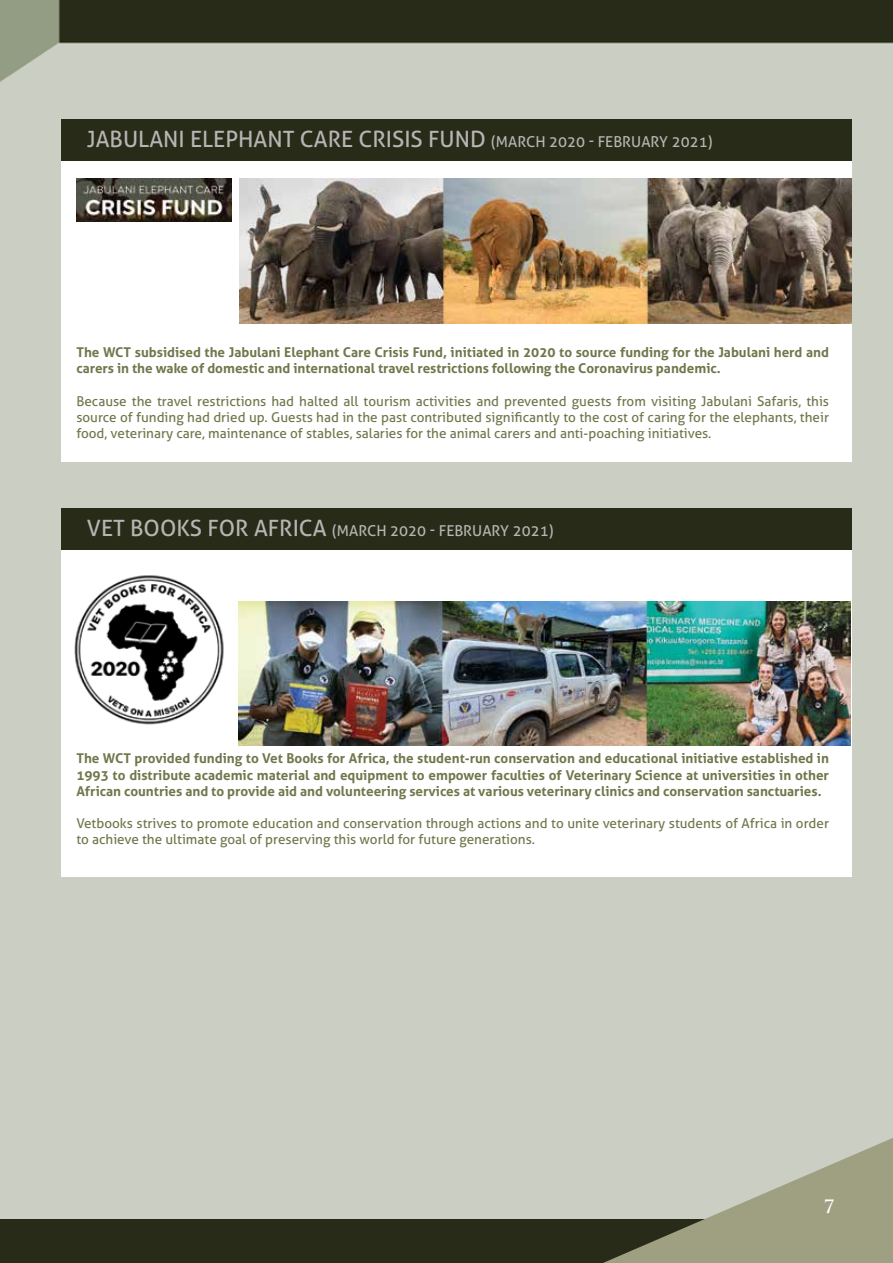
<style>
.page{position:relative;width:893px;height:1263px;background:#fff}
.page>*{position:absolute;margin:0;border:0;box-sizing:border-box;transform-origin:0 0}
.t1{font:22.5px "Aller";color:#b7b4b4}
.t2{font:700 18px "Trajan Pro";color:#fff}
.t3{font:15px "Aller";color:#b7b4b4}
.t4{font:700 13.5px/16.2px "Aller";color:#70774b;text-align:justify}
.t5{font:13.5px/16.2px "Aller";color:#70774b}
.s1{font-size:15px}
.s2{font-size:22.5px}
</style>
<div class="page">
<img style="left:0;top:0;width:893px;height:1219px">
<div style="left:0;top:1219px;width:893px;height:44px;background:#282b17"></div>
<svg style="left:603px;top:1138px;width:290px;height:125px;background:#aaac97"></svg>
<div style="left:61px;top:508px;width:791px;height:43px;background:#282b17"></div>
<div style="left:61px;top:551px;width:791px;height:326px;background:#fff"></div>
<img style="left:74px;top:575px;width:150px;height:150px">
<div style="left:61px;top:119px;width:791px;height:43px;background:#282b17"></div>
<div style="left:61px;top:162px;width:791px;height:300px;background:#fff"></div>
<img style="left:76px;top:179px;width:155px;height:43px">
<img style="left:239px;top:179px;width:613px;height:144px">
<img style="left:238px;top:601px;width:612px;height:145px">
<h1 class="t1" style="left:87px;top:125px;width:627px">JABULANI ELEPHANT CARE CRISIS FUND <span class="s1">(MARCH 2020 - FEBRUARY 2021)</span></h1>
<p class="t4" style="left:76px;top:344px;width:754px">The WCT subsidised the Jabulani Elephant Care Crisis Fund, initiated in 2020 to source funding for the Jabulani herd and carers in the wake of domestic and international travel restrictions following the Coronavirus pandemic.</p>
<p class="t5" style="left:76px;top:393px;width:754px;text-align:justify">Because the travel restrictions had halted all tourism activities and prevented guests from visiting Jabulani Safaris, this source of funding had dried up. Guests had in the past contributed significantly to the cost of caring for the elephants, their food, veterinary care, maintenance of stables, salaries for the animal carers and anti-poaching initiatives.</p>
<p class="t3" style="left:87px;top:522px;width:468px"><span class="s2">VET BOOKS FOR AFRICA</span> (MARCH 2020 - FEBRUARY 2021)</p>
<p class="t4" style="left:76px;top:750px;width:754px">The WCT provided funding to Vet Books for Africa, the student-run conservation and educational initiative established in 1993 to distribute academic material and equipment to empower faculties of Veterinary Science at universities in other African countries and to provide aid and volunteering services at various veterinary clinics and conservation sanctuaries.</p>
<p class="t5" style="left:76px;top:815px;width:754px">Vetbooks strives to promote education and conservation through actions and to unite veterinary students of Africa in order to achieve the ultimate goal of preserving this world for future generations.</p>
<h2 class="t2" style="left:824px;top:1195px;width:12px">7</h2>
</div>
